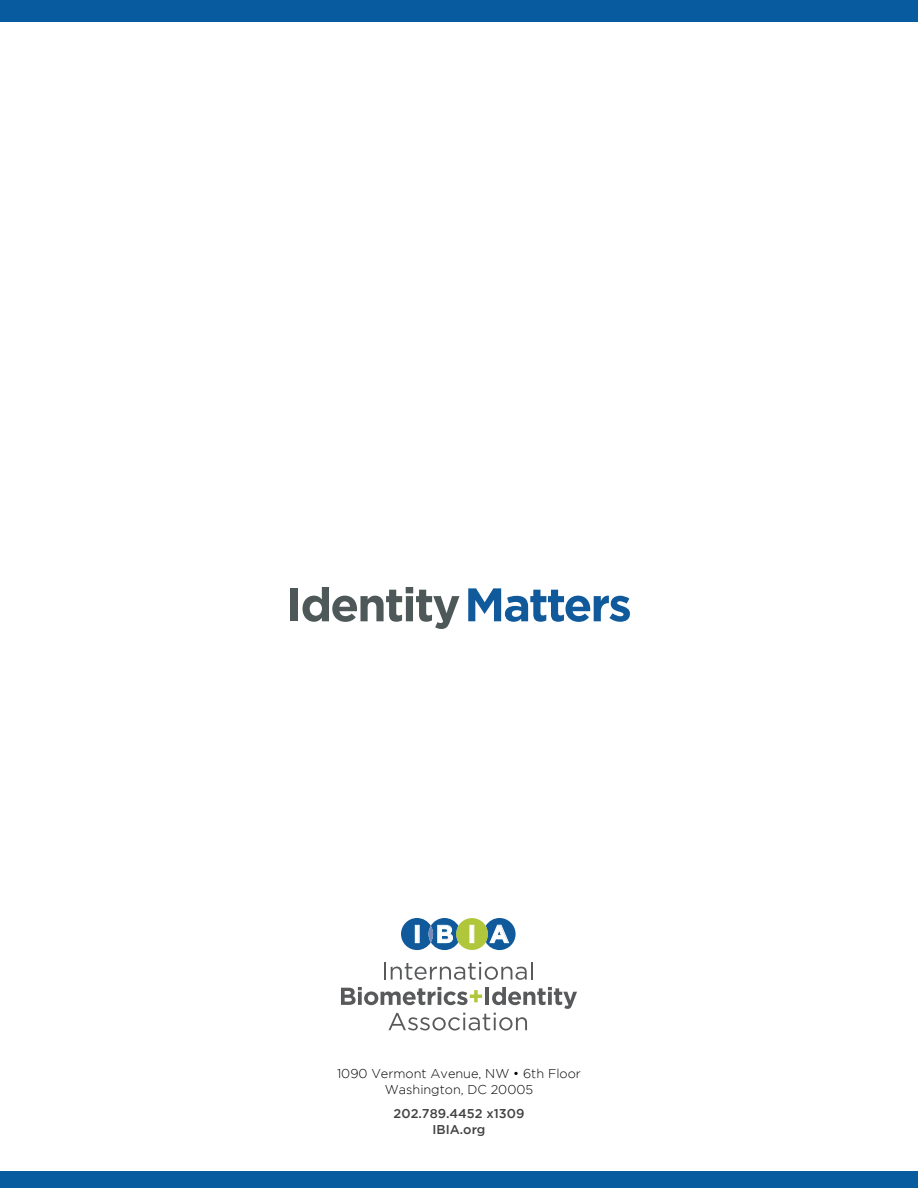
<style>
.page{position:relative;width:918px;height:1188px;background:#fff}
.page>*{position:absolute;margin:0;border:0;box-sizing:border-box;transform-origin:0 0}
.t1{font:700 24.75px "Gotham";color:#fff}
.t2{font:300 12.75px/16.5px "Gotham";color:#000;text-align:center}
.t3{font:500 12.75px/16.5px "Gotham";color:#414042;text-align:center}
</style>
<div class="page">
<div style="left:291px;top:588px;width:7px;height:33px;background:#4f5858"></div>
<svg style="left:303px;top:587px;width:156px;height:42px"></svg>
<svg style="left:468px;top:588px;width:162px;height:34px"></svg>
<svg style="left:456px;top:918px;width:32px;height:32px"></svg>
<svg style="left:486px;top:918px;width:30px;height:32px"></svg>
<svg style="left:401px;top:918px;width:57px;height:32px"></svg>
<svg style="left:384px;top:962px;width:149px;height:18px"></svg>
<svg style="left:341px;top:987px;width:236px;height:44px"></svg>
<div style="left:0;top:1172px;width:918px;height:16px;background:#085b9e"></div>
<div style="left:0;top:0;width:918px;height:22px;background:#085b9e"></div>
<h1 class="t1" style="left:413px;top:919px;width:97px">IBIA</h1>
<p class="t2" style="left:337px;top:1065px;width:245px">1090 Vermont Avenue, NW • 6th Floor<br>Washington, DC 20005</p>
<p class="t3" style="left:394px;top:1104px;width:132px">202.789.4452 x1309<br>IBIA.org</p>
</div>
